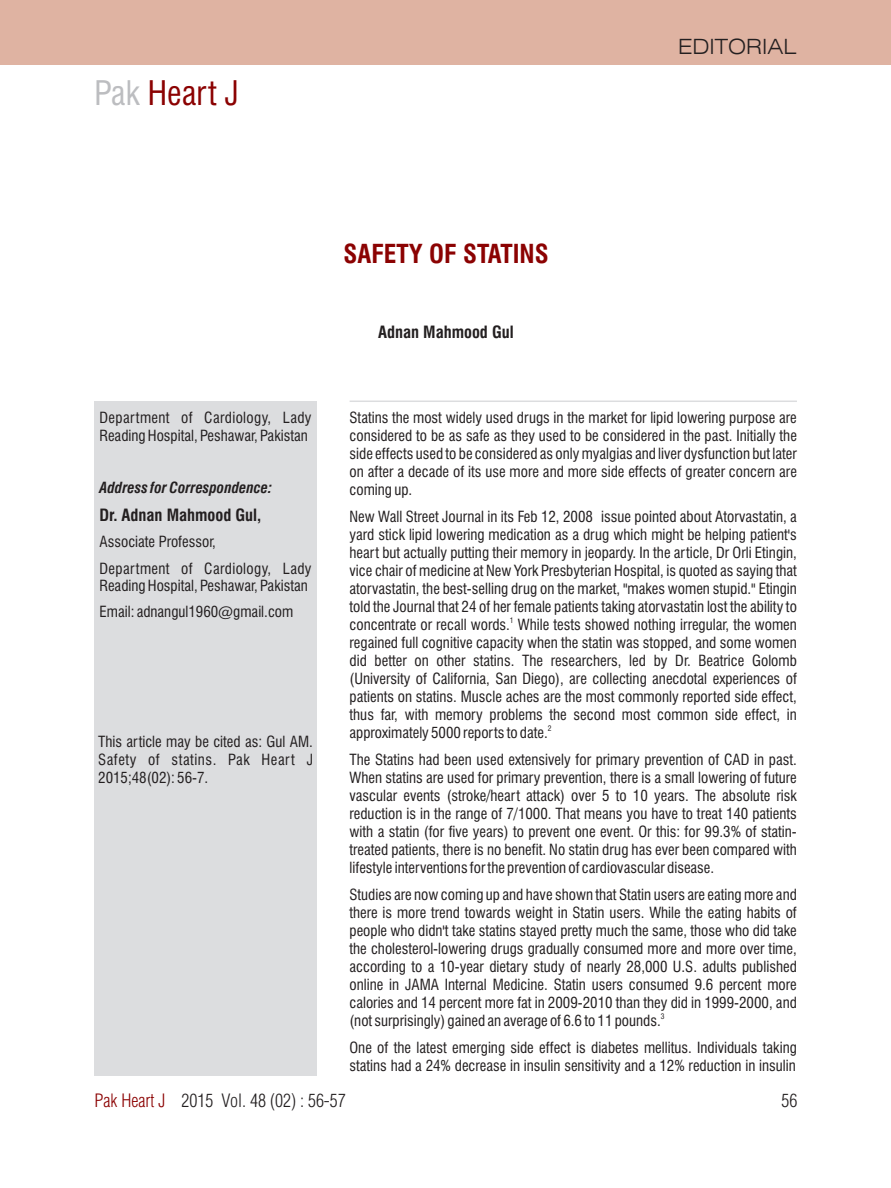
<style>
.page{position:relative;width:891px;height:1188px;background:#fff}
.page>*{position:absolute;margin:0;border:0;box-sizing:border-box;transform-origin:0 0}
.t1{font:condensed 33px "Swiss 721 BT";color:#8b0202}
.t2{font:700 condensed 25.5px "Swiss 721 BT";color:#8b0202}
.t3{font:300 expanded 21px "Swiss 721 BT";color:#231f20}
.t4{font:18px "Switzerland Cond Light Plain";color:#231f20}
.t5{font:700 condensed 16.5px "Swiss 721 BT";color:#231f20}
.t6{font:condensed 15px/18px "Swiss 721 BT";color:#231f20;text-align:justify}
.t7{font:condensed 15px/26.1px "Swiss 721 BT";letter-spacing:.025em;color:#231f20}
.t8{font:italic 700 condensed 15px "Swiss 721 BT";color:#231f20}
.t9{font:condensed 7.5px "Swiss 721 BT";color:#231f20}
.s1{color:#bcbdc0}
.s2{color:#8b0202}
</style>
<div class="page">
<div style="left:0;top:0;width:891px;height:65px;background:#dfb3a2"></div>
<div style="left:94px;top:401px;width:223px;height:674px;background:#dcdddf"></div>
<hr style="left:350px;top:401px;width:447px;height:1px;background:#dcdddf">
<h1 class="t1" style="left:94px;top:80px;width:146px"><span class="s1">Pak</span> Heart J</h1>
<h3 class="t3" style="left:678px;top:38px;width:120px">EDITORIAL</h3>
<p class="t6" style="left:100px;top:410px;width:214px">Department of Cardiology, Lady<br>Reading Hospital, Peshawar, Pakistan</p>
<p class="t8" style="left:100px;top:481px;width:174px">Address for Correspondence:</p>
<p class="t5" style="left:100px;top:508px;width:163px">Dr. Adnan Mahmood Gul,</p>
<p class="t7" style="left:100px;top:531px;width:214px">Associate Professor,<br>Department of Cardiology, Lady</p>
<p class="t6" style="left:100px;top:574px;width:210px;line-height:26.1px">Reading Hospital, Peshawar, Pakistan<br>Email: adnangul1960@gmail.com</p>
<p class="t6" style="left:98px;top:734px;width:216px">This article may be cited as: Gul AM.<br>Safety of statins. Pak Heart J 2015;48(02): 56-7.</p>
<h2 class="t2" style="left:344px;top:243px;width:207px">SAFETY OF STATINS</h2>
<p class="t5" style="left:378px;top:326px;width:137px">Adnan Mahmood Gul</p>
<p class="t6" style="left:350px;top:410px;width:449px">Statins the most widely used drugs in the market for lipid lowering purpose are considered to be as safe as they used to be considered in the past. Initially the side effects used to be considered as only myalgias and liver dysfunction but later on after a decade of its use more and more side effects of greater concern are coming up.</p>
<p class="t6" style="left:350px;top:509px;width:449px">New Wall Street Journal in its Feb 12, 2008 issue pointed about Atorvastatin, a yard stick lipid lowering medication as a drug which might be helping patient's heart but actually putting their memory in jeopardy. In the article, Dr Orli Etingin, vice chair of medicine at New York Presbyterian Hospital, is quoted as saying that atorvastatin, the best-selling drug on the market, "makes women stupid." Etingin told the Journal that 24 of her female patients taking atorvastatin lost the ability to</p>
<p class="t9" style="left:510px;top:617px;width:5px">1</p>
<p class="t6" style="left:350px;top:617px;width:449px">concentrate or recall words. While tests showed nothing irregular, the women regained full cognitive capacity when the statin was stopped, and some women did better on other statins. The researchers, led by Dr. Beatrice Golomb (University of California, San Diego), are collecting anecdotal experiences of patients on statins. Muscle aches are the most commonly reported side effect, thus far, with memory problems the second most common side effect, in</p>
<p class="t9" style="left:548px;top:725px;width:5px">2</p>
<p class="t6" style="left:350px;top:721px;width:449px;line-height:27px">approximately 5000 reports to date.<br>The Statins had been used extensively for primary prevention of CAD in past.</p>
<p class="t6" style="left:350px;top:770px;width:449px">When statins are used for primary prevention, there is a small lowering of future vascular events (stroke/heart attack) over 5 to 10 years. The absolute risk reduction is in the range of 7/1000. That means you have to treat 140 patients with a statin (for five years) to prevent one event. Or this: for 99.3% of statin&shy;treated patients, there is no benefit. No statin drug has ever been compared with lifestyle interventions for the prevention of cardiovascular disease.</p>
<p class="t6" style="left:350px;top:887px;width:449px">Studies are now coming up and have shown that Statin users are eating more and there is more trend towards weight in Statin users. While the eating habits of people who didn't take statins stayed pretty much the same, those who did take the cholesterol-lowering drugs gradually consumed more and more over time, according to a 10-year dietary study of nearly 28,000 U.S. adults published online in JAMA Internal Medicine. Statin users consumed 9.6 percent more calories and 14 percent more fat in 2009-2010 than they did in 1999-2000, and</p>
<p class="t9" style="left:661px;top:1013px;width:5px">3</p>
<p class="t6" style="left:350px;top:1009px;width:449px;line-height:27px">(not surprisingly) gained an average of 6.6 to 11 pounds.<br>One of the latest emerging side effect is diabetes mellitus. Individuals taking</p>
<p class="t6" style="left:350px;top:1058px;width:448px">statins had a 24% decrease in insulin sensitivity and a 12% reduction in insulin</p>
<p class="t4" style="left:94px;top:1094px;width:253px"><span class="s2">Pak Heart J</span> 2015 Vol. 48 (02) : 56-57</p>
<p class="t4" style="left:782px;top:1094px;width:17px">56</p>
</div>
